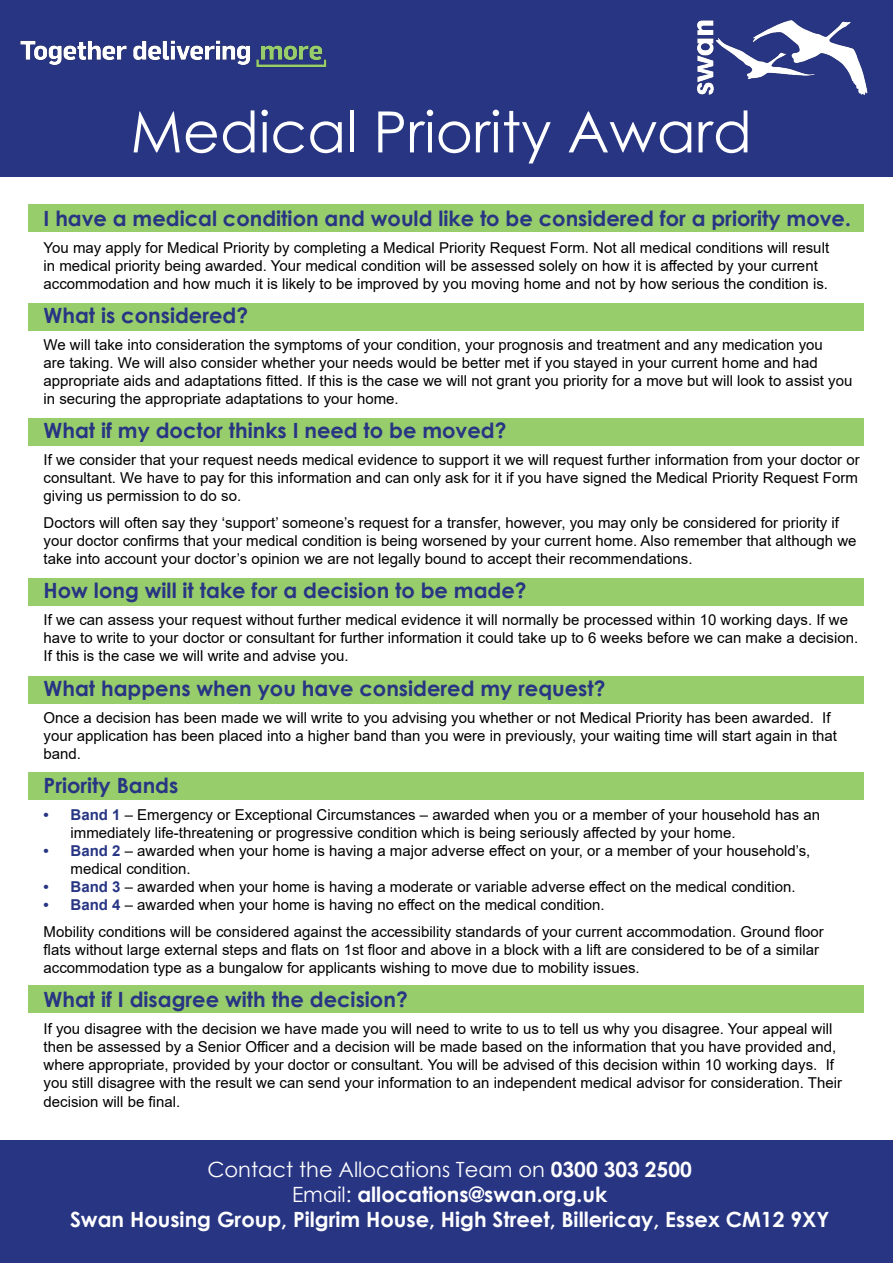
<style>
.page{position:relative;width:893px;height:1263px;background:#fff}
.page>*{position:absolute;margin:0;border:0;box-sizing:border-box;transform-origin:0 0}
.t1{font:57px "Century Gothic";color:#fff}
.t2{font:700 21px "Century Gothic";color:#283583}
.t3{font:700 21px "Century Gothic";color:#fff}
.t4{font:21px "Century Gothic";color:#fff}
.t5{font:15px/18px "Arial";color:#000}
.s1{font-weight:700;color:#283583}
.s2{font-weight:700}
.s3{font-weight:400}
</style>
<div class="page">
<div style="left:29px;top:578px;width:835px;height:28px;background:#98cd6c"></div>
<div style="left:29px;top:676px;width:835px;height:28px;background:#98cd6c"></div>
<div style="left:29px;top:772px;width:835px;height:27px;background:#98cd6c"></div>
<div style="left:29px;top:985px;width:835px;height:28px;background:#98cd6c"></div>
<div style="left:29px;top:418px;width:835px;height:27px;background:#98cd6c"></div>
<div style="left:29px;top:303px;width:835px;height:28px;background:#98cd6c"></div>
<div style="left:29px;top:204px;width:835px;height:28px;background:#98cd6c"></div>
<div style="left:0;top:0;width:893px;height:176px;background:#283583"></div>
<img style="left:697px;top:20px;width:171px;height:75px">
<img style="left:20px;top:40px;width:307px;height:27px">
<div style="left:0;top:1140px;width:893px;height:123px;background:#283583"></div>
<p class="t1" style="left:130px;top:92px;width:623px">Medical Priority Award</p>
<p class="t2" style="left:44px;top:202px;width:809px">I have a medical condition and would like to be considered for a priority move.</p>
<p class="t5" style="left:44px;top:238px;width:787px">You may apply for Medical Priority by completing a Medical Priority Request Form. Not all medical conditions will result in medical priority being awarded. Your medical condition will be assessed solely on how it is affected by your current accommodation and how much it is likely to be improved by you moving home and not by how serious the condition is.</p>
<p class="t2" style="left:44px;top:299px;width:206px">What is considered?</p>
<p class="t5" style="left:44px;top:336px;width:810px">We will take into consideration the symptoms of your condition, your prognosis and treatment and any medication you<br>are taking. We will also consider whether your needs would be better met if you stayed in your current home and had appropriate aids and adaptations fitted. If this is the case we will not grant you priority for a move but will look to assist you in securing the appropriate adaptations to your home.</p>
<p class="t2" style="left:44px;top:415px;width:464px">What if my doctor thinks I need to be moved?</p>
<p class="t5" style="left:44px;top:451px;width:818px">If we consider that your request needs medical evidence to support it we will request further information from your doctor or consultant. We have to pay for this information and can only ask for it if you have signed the Medical Priority Request Form giving us permission to do so.</p>
<p class="t5" style="left:44px;top:514px;width:814px">Doctors will often say they ‘support’ someone’s request for a transfer, however, you may only be considered for priority if your doctor confirms that your medical condition is being worsened by your current home. Also remember that although we take into account your doctor’s opinion we are not legally bound to accept their recommendations.</p>
<p class="t2" style="left:44px;top:575px;width:484px">How long will it take for a decision to be made?</p>
<p class="t5" style="left:44px;top:611px;width:816px">If we can assess your request without further medical evidence it will normally be processed within 10 working days. If we have to write to your doctor or consultant for further information it could take up to 6 weeks before we can make a decision.<br>If this is the case we will write and advise you.</p>
<p class="t2" style="left:44px;top:672px;width:563px">What happens when you have considered my request?</p>
<p class="t5" style="left:44px;top:708px;width:795px">Once a decision has been made we will write to you advising you whether or not Medical Priority has been awarded. If your application has been placed into a higher band than you were in previously, your waiting time will start again in that band.</p>
<p class="t2" style="left:44px;top:769px;width:136px">Priority Bands</p>
<p class="t5" style="left:71px;top:805px;width:751px;text-indent:-27px"><span class="s1">• Band 1</span> – Emergency or Exceptional Circumstances – awarded when you or a member of your household has an immediately life-threatening or progressive condition which is being seriously affected by your home.</p>
<p class="t5" style="left:71px;top:841px;width:741px;text-indent:-27px"><span class="s1">• Band 2</span> – awarded when your home is having a major adverse effect on your, or a member of your household’s, medical condition.</p>
<p class="t5" style="left:44px;top:877px;width:753px"><span class="s1">• Band 3</span> – awarded when your home is having a moderate or variable adverse effect on the medical condition.</p>
<p class="t5" style="left:44px;top:895px;width:563px"><span class="s1">• Band 4</span> – awarded when your home is having no effect on the medical condition.</p>
<p class="t5" style="left:44px;top:922px;width:782px">Mobility conditions will be considered against the accessibility standards of your current accommodation. Ground floor flats without large external steps and flats on 1st floor and above in a block with a lift are considered to be of a similar accommodation type as a bungalow for applicants wishing to move due to mobility issues.</p>
<p class="t2" style="left:44px;top:983px;width:366px">What if I disagree with the decision?</p>
<p class="t5" style="left:44px;top:1020px;width:800px">If you disagree with the decision we have made you will need to write to us to tell us why you disagree. Your appeal will then be assessed by a Senior Officer and a decision will be made based on the information that you have provided and, where appropriate, provided by your doctor or consultant. You will be advised of this decision within 10 working days. If you still disagree with the result we can send your information to an independent medical advisor for consideration. Their decision will be final.</p>
<p class="t4" style="left:207px;top:1154px;width:486px">Contact the Allocations Team on <span class="s2">0300 303 2500</span></p>
<p class="t3" style="left:292px;top:1178px;width:317px"><span class="s3">Email:</span> allocations@swan.org.uk</p>
<p class="t3" style="left:70px;top:1203px;width:761px">Swan Housing Group, Pilgrim House, High Street, Billericay, Essex CM12 9XY</p>
</div>
